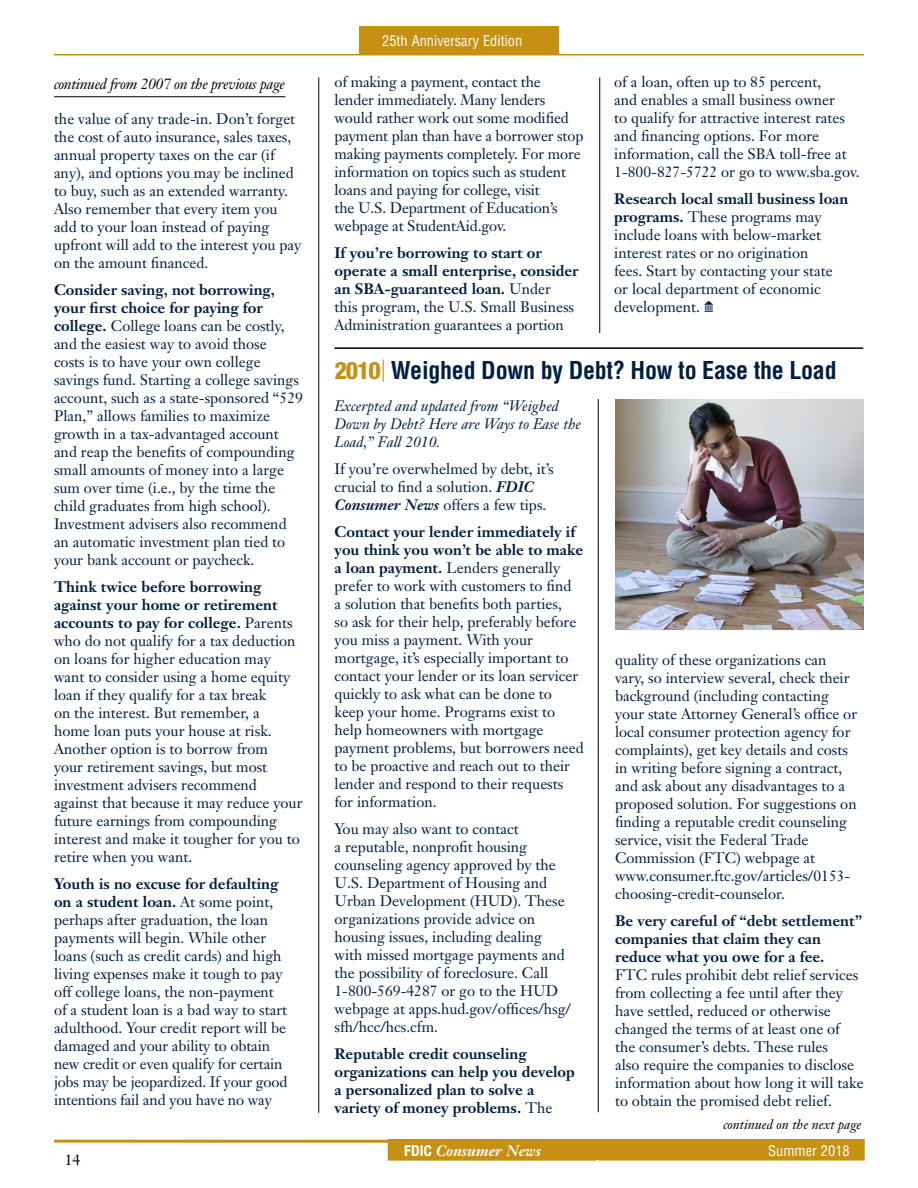
<style>
.page{position:relative;width:918px;height:1188px;background:#fff}
.page>*{position:absolute;margin:0;border:0;box-sizing:border-box;transform-origin:0 0}
.t1{font:700 condensed 24px "Helvetica";letter-spacing:-.01em;color:#001e42}
.t2{font:15px/18px "Janson Text";color:#001e42}
.t3{font:700 15px/18px "Janson Text";color:#001e42}
.t4{font:italic 15px/18px "Janson Text";color:#001e42}
.t5{font:italic 15px "Janson Text";letter-spacing:-.02em;color:#000}
.t6{font:italic 700 15px "Janson Text";color:#fff}
.t7{font:15px "Janson Text";color:#000}
.t8{font:condensed 14.4px "Helvetica";color:#fff}
.t9{font:italic 13.5px "Janson Text";color:#000}
.s1{font-weight:700}
.s2{font-weight:400}
.s3{font-family:"Carta"}
.s4{font-family:"Helvetica Neue";font-weight:800;color:#c69113}
.s5{font-family:"Gill Sans";font-weight:300;font-stretch:normal;color:#c69113}
.s6{font-weight:700;font-style:italic}
.s7{font-family:"Helvetica Neue";font-style:normal;font-stretch:condensed}
</style>
<div class="page">
<hr style="left:54px;top:1140px;width:810px;height:3px;background:#c69113">
<div style="left:599px;top:1140px;width:265px;height:20px;background:#c69113"></div>
<div style="left:599px;top:1139px;width:266px;height:22px;border:2px solid #c69113"></div>
<div style="left:359px;top:26px;width:200px;height:28px;background:#c69113"></div>
<div style="left:388px;top:1140px;width:208px;height:20px;background:#c69113"></div>
<div style="left:388px;top:1139px;width:208px;height:22px;border:2px solid #c69113"></div>
<hr style="left:54px;top:54px;width:810px;height:1px;background:#c69113">
<hr style="left:335px;top:347px;width:528px;height:2px;background:#000">
<img style="left:616px;top:399px;width:248px;height:231px">
<hr style="left:54px;top:96px;width:232px;height:1px;background:#000">
<hr style="left:318px;top:77px;width:1px;height:1036px;background:#000">
<hr style="left:598px;top:399px;width:1px;height:713px;background:#000">
<hr style="left:599px;top:77px;width:1px;height:256px;background:#000">
<p class="t5" style="left:54px;top:75px;width:233px">continued from 2007 on the previous page</p>
<p class="t2" style="left:54px;top:110px;width:249px">the value of any trade-in. Don’t forget the cost of auto insurance, sales taxes, annual property taxes on the car (if any), and options you may be inclined to buy, such as an extended warranty.<br>Also remember that every item you add to your loan instead of paying upfront will add to the interest you pay on the amount financed.</p>
<p class="t2" style="left:54px;top:281px;width:250px"><span class="s1">Consider saving, not borrowing, your first choice for paying for college.</span> College loans can be costly, and the easiest way to avoid those<br>costs is to have your own college savings fund. Starting a college savings account, such as a state-sponsored “529<br>Plan,” allows families to maximize growth in a tax-advantaged account and reap the benefits of compounding small amounts of money into a large sum over time (i.e., by the time the child graduates from high school).<br>Investment advisers also recommend an automatic investment plan tied to your bank account or paycheck.</p>
<p class="t2" style="left:54px;top:578px;width:250px"><span class="s1">Think twice before borrowing against your home or retirement accounts to pay for college.</span> Parents who do not qualify for a tax deduction on loans for higher education may want to consider using a home equity loan if they qualify for a tax break<br>on the interest. But remember, a<br>home loan puts your house at risk.<br>Another option is to borrow from<br>your retirement savings, but most investment advisers recommend against that because it may reduce your future earnings from compounding interest and make it tougher for you to retire when you want.</p>
<p class="t2" style="left:54px;top:875px;width:235px"><span class="s1">Youth is no excuse for defaulting on a student loan.</span> At some point, perhaps after graduation, the loan payments will begin. While other loans (such as credit cards) and high living expenses make it tough to pay off college loans, the non-payment of a student loan is a bad way to start adulthood. Your credit report will be damaged and your ability to obtain new credit or even qualify for certain jobs may be jeopardized. If your good intentions fail and you have no way</p>
<p class="t7" style="left:65px;top:1150px;width:17px">14</p>
<p class="t8" style="left:382px;top:32px;width:142px">25th Anniversary Edition</p>
<p class="t2" style="left:335px;top:72px;width:250px">of making a payment, contact the lender immediately. Many lenders would rather work out some modified payment plan than have a borrower stop making payments completely. For more information on topics such as student loans and paying for college, visit<br>the U.S. Department of Education’s webpage at StudentAid.gov.</p>
<p class="t3" style="left:335px;top:243px;width:246px">If you’re borrowing to start or operate a small enterprise, consider an SBA-guaranteed loan. <span class="s2">Under<br>this program, the U.S. Small Business Administration guarantees a portion</span></p>
<p class="t2" style="left:614px;top:72px;width:247px">of a loan, often up to 85 percent,<br>and enables a small business owner<br>to qualify for attractive interest rates and financing options. For more information, call the SBA toll-free at 1-800-827-5722 or go to www.sba.gov.</p>
<p class="t2" style="left:614px;top:189px;width:236px"><span class="s1">Research local small business loan programs.</span> These programs may include loans with below-market interest rates or no origination<br>fees. Start by contacting your state or local department of economic development. <span class="s3">Q</span></p>
<h1 class="t1" style="left:335px;top:356px;width:504px"><span class="s4">2010</span><span class="s5">|</span> Weighed Down by Debt? How to Ease the Load</h1>
<p class="t4" style="left:335px;top:396px;width:248px">Excerpted and updated from “Weighed<br>Down by Debt? Here are Ways to Ease the<br>Load,” Fall 2010.</p>
<p class="t2" style="left:335px;top:459px;width:221px">If you’re overwhelmed by debt, it’s crucial to find a solution. <span class="s6">FDIC<br>Consumer News</span> offers a few tips.</p>
<p class="t2" style="left:335px;top:522px;width:251px"><span class="s1">Contact your lender immediately if you think you won’t be able to make a loan payment.</span> Lenders generally prefer to work with customers to find<br>a solution that benefits both parties,<br>so ask for their help, preferably before you miss a payment. With your mortgage, it’s especially important to contact your lender or its loan servicer quickly to ask what can be done to keep your home. Programs exist to help homeowners with mortgage payment problems, but borrowers need to be proactive and reach out to their lender and respond to their requests for information.</p>
<p class="t2" style="left:335px;top:819px;width:238px">You may also want to contact<br>a reputable, nonprofit housing counseling agency approved by the<br>U.S. Department of Housing and<br>Urban Development (HUD). These organizations provide advice on housing issues, including dealing with missed mortgage payments and the possibility of foreclosure. Call<br>1-800-569-4287 or go to the HUD webpage at apps.hud.gov/offices/hsg/ sfh/hcc/hcs.cfm.</p>
<p class="t3" style="left:335px;top:1044px;width:242px">Reputable credit counseling organizations can help you develop a personalized plan to solve a variety of money problems. <span class="s2">The</span></p>
<p class="t6" style="left:404px;top:1141px;width:138px"><span class="s7">FDIC</span> Consumer News</p>
<p class="t2" style="left:615px;top:651px;width:244px">quality of these organizations can vary, so interview several, check their background (including contacting your state Attorney General’s office or local consumer protection agency for complaints), get key details and costs in writing before signing a contract, and ask about any disadvantages to a proposed solution. For suggestions on finding a reputable credit counseling service, visit the Federal Trade Commission (FTC) webpage at www.consumer.ftc.gov/articles/0153- choosing-credit-counselor.</p>
<p class="t3" style="left:615px;top:912px;width:249px">Be very careful of “debt settlement” companies that claim they can reduce what you owe for a fee.</p>
<p class="t2" style="left:615px;top:966px;width:250px">FTC rules prohibit debt relief services from collecting a fee until after they have settled, reduced or otherwise changed the terms of at least one of the consumer’s debts. These rules<br>also require the companies to disclose information about how long it will take to obtain the promised debt relief.</p>
<p class="t9" style="left:723px;top:1116px;width:140px">continued on the next page</p>
<p class="t8" style="left:768px;top:1141px;width:83px">Summer 2018</p>
</div>
